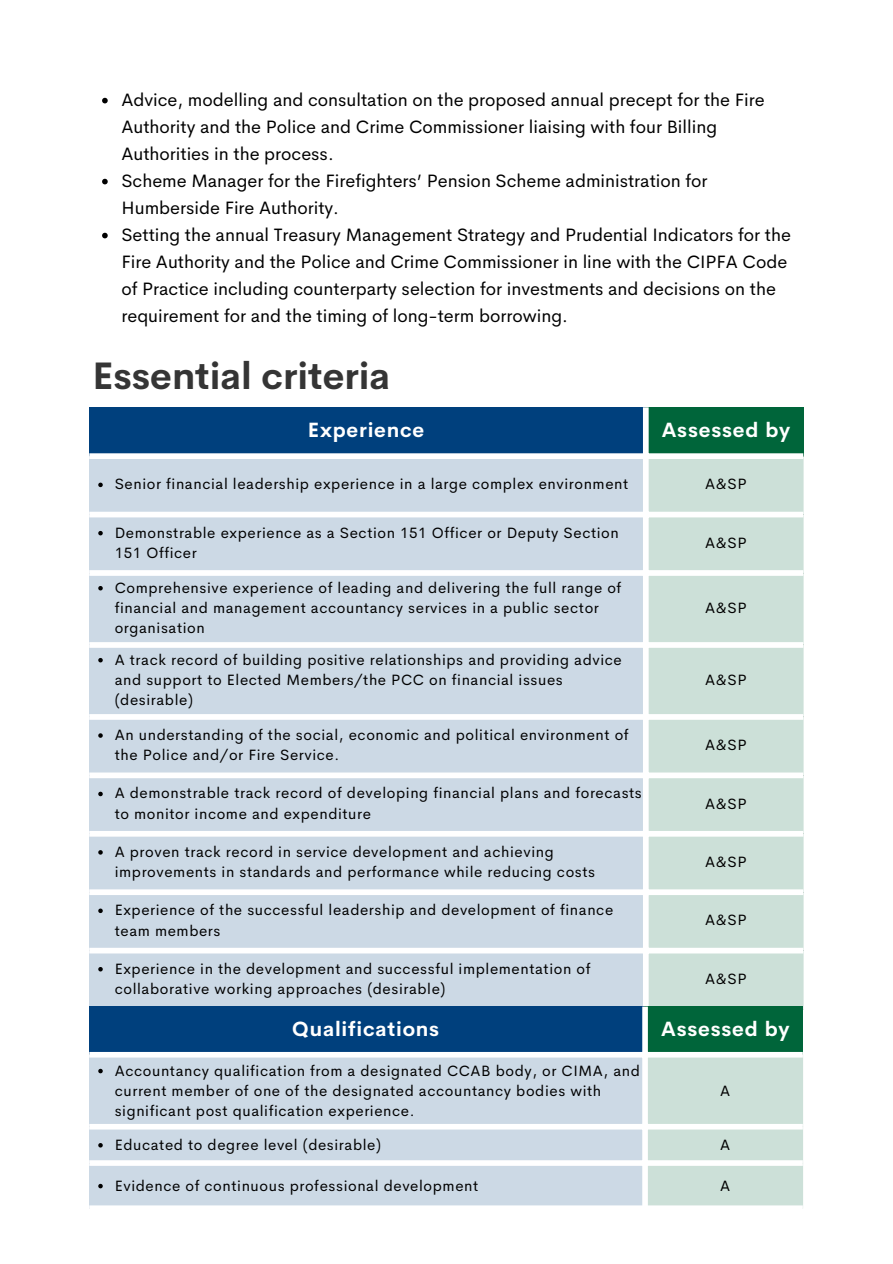
<style>
.page{position:relative;width:893px;height:1264px;background:#fff}
.page>*{position:absolute;margin:0;border:0;box-sizing:border-box;transform-origin:0 0}
.t1{font:700 37.5px "Cerebri Sans";color:#353535}
.t2{font:700 20.25px "Cerebri Sans";letter-spacing:.04em;color:#fff}
.t3{font:18px/27px "Cerebri Sans";color:#000}
.t4{font:15px/20.2px "Cerebri Sans";letter-spacing:.04em;color:#000}
</style>
<div class="page">
<div style="left:89px;top:407px;width:557px;height:49px;background:#00407d"></div>
<div style="left:645px;top:407px;width:158px;height:49px;background:#00653a"></div>
<div style="left:89px;top:459px;width:554px;height:547px;background:#ccd9e5"></div>
<div style="left:648px;top:459px;width:155px;height:547px;background:#cce0d8"></div>
<svg style="left:98px;top:482px;width:5px;height:5px"></svg>
<svg style="left:98px;top:531px;width:5px;height:4px"></svg>
<svg style="left:98px;top:586px;width:5px;height:4px"></svg>
<svg style="left:98px;top:658px;width:5px;height:4px"></svg>
<svg style="left:98px;top:733px;width:5px;height:4px"></svg>
<svg style="left:98px;top:791px;width:5px;height:5px"></svg>
<svg style="left:98px;top:850px;width:5px;height:4px"></svg>
<svg style="left:98px;top:908px;width:5px;height:5px"></svg>
<svg style="left:98px;top:967px;width:5px;height:4px"></svg>
<div style="left:643px;top:407px;width:5px;height:599px;background:#fff"></div>
<div style="left:89px;top:453px;width:714px;height:6px;background:#fff"></div>
<div style="left:89px;top:511px;width:714px;height:6px;background:#fff"></div>
<div style="left:89px;top:570px;width:714px;height:6px;background:#fff"></div>
<div style="left:89px;top:642px;width:714px;height:6px;background:#fff"></div>
<div style="left:89px;top:714px;width:714px;height:5px;background:#fff"></div>
<div style="left:89px;top:772px;width:714px;height:6px;background:#fff"></div>
<div style="left:89px;top:831px;width:714px;height:5px;background:#fff"></div>
<div style="left:89px;top:889px;width:714px;height:6px;background:#fff"></div>
<div style="left:89px;top:947px;width:714px;height:6px;background:#fff"></div>
<svg style="left:102px;top:98px;width:6px;height:5px"></svg>
<svg style="left:102px;top:179px;width:6px;height:5px"></svg>
<svg style="left:102px;top:233px;width:6px;height:5px"></svg>
<div style="left:89px;top:1006px;width:556px;height:49px;background:#00407d"></div>
<div style="left:644px;top:1006px;width:159px;height:49px;background:#00653a"></div>
<div style="left:89px;top:1057px;width:553px;height:148px;background:#ccd9e5"></div>
<div style="left:648px;top:1054px;width:155px;height:152px;background:#cce0d8"></div>
<svg style="left:98px;top:1068px;width:5px;height:5px"></svg>
<svg style="left:98px;top:1142px;width:5px;height:5px"></svg>
<svg style="left:98px;top:1183px;width:5px;height:5px"></svg>
<div style="left:642px;top:1006px;width:5px;height:199px;background:#fff"></div>
<div style="left:89px;top:1051px;width:713px;height:6px;background:#fff"></div>
<div style="left:89px;top:1123px;width:713px;height:6px;background:#fff"></div>
<div style="left:89px;top:1160px;width:713px;height:5px;background:#fff"></div>
<div style="left:89px;top:1205px;width:713px;height:5px;background:#fff"></div>
<p class="t3" style="left:121px;top:86px;width:644px">Advice, modelling and consultation on the proposed annual precept for the Fire<br>Authority and the Police and Crime Commissioner liaising with four Billing<br>Authorities in the process.</p>
<p class="t3" style="left:121px;top:167px;width:587px">Scheme Manager for the Firefighters’ Pension Scheme administration for<br>Humberside Fire Authority.</p>
<p class="t3" style="left:121px;top:221px;width:671px">Setting the annual Treasury Management Strategy and Prudential Indicators for the Fire Authority and the Police and Crime Commissioner in line with the CIPFA Code of Practice including counterparty selection for investments and decisions on the requirement for and the timing of long-term borrowing.</p>
<p class="t1" style="left:92px;top:351px;width:299px">Essential criteria</p>
<p class="t2" style="left:308px;top:416px;width:118px">Experience</p>
<p class="t2" style="left:661px;top:416px;width:130px">Assessed by</p>
<p class="t4" style="left:115px;top:474px;width:515px">Senior financial leadership experience in a large complex environment</p>
<p class="t4" style="left:705px;top:474px;width:43px">A&amp;SP</p>
<p class="t4" style="left:115px;top:522px;width:505px">Demonstrable experience as a Section 151 Officer or Deputy Section<br>151 Officer</p>
<p class="t4" style="left:705px;top:532px;width:43px">A&amp;SP</p>
<p class="t4" style="left:115px;top:577px;width:508px">Comprehensive experience of leading and delivering the full range of financial and management accountancy services in a public sector organisation</p>
<p class="t4" style="left:705px;top:597px;width:43px">A&amp;SP</p>
<p class="t4" style="left:115px;top:649px;width:508px">A track record of building positive relationships and providing advice and support to Elected Members/the PCC on financial issues (desirable)</p>
<p class="t4" style="left:705px;top:669px;width:43px">A&amp;SP</p>
<p class="t4" style="left:115px;top:724px;width:515px">An understanding of the social, economic and political environment of the Police and/or Fire Service.</p>
<p class="t4" style="left:705px;top:734px;width:43px">A&amp;SP</p>
<p class="t4" style="left:115px;top:783px;width:528px">A demonstrable track record of developing financial plans and forecasts to monitor income and expenditure</p>
<p class="t4" style="left:705px;top:793px;width:43px">A&amp;SP</p>
<p class="t4" style="left:115px;top:841px;width:482px">A proven track record in service development and achieving improvements in standards and performance while reducing costs</p>
<p class="t4" style="left:705px;top:851px;width:43px">A&amp;SP</p>
<p class="t4" style="left:115px;top:899px;width:500px">Experience of the successful leadership and development of finance team members</p>
<p class="t4" style="left:705px;top:910px;width:43px">A&amp;SP</p>
<p class="t4" style="left:115px;top:958px;width:477px">Experience in the development and successful implementation of collaborative working approaches (desirable)</p>
<p class="t4" style="left:705px;top:968px;width:43px">A&amp;SP</p>
<p class="t2" style="left:292px;top:1015px;width:148px">Qualifications</p>
<p class="t2" style="left:661px;top:1015px;width:130px">Assessed by</p>
<p class="t4" style="left:115px;top:1060px;width:526px">Accountancy qualification from a designated CCAB body, or CIMA, and current member of one of the designated accountancy bodies with significant post qualification experience.</p>
<p class="t4" style="left:720px;top:1080px;width:12px">A</p>
<p class="t4" style="left:115px;top:1134px;width:268px">Educated to degree level (desirable)</p>
<p class="t4" style="left:720px;top:1134px;width:12px">A</p>
<p class="t4" style="left:115px;top:1175px;width:365px">Evidence of continuous professional development</p>
<p class="t4" style="left:720px;top:1175px;width:12px">A</p>
</div>
